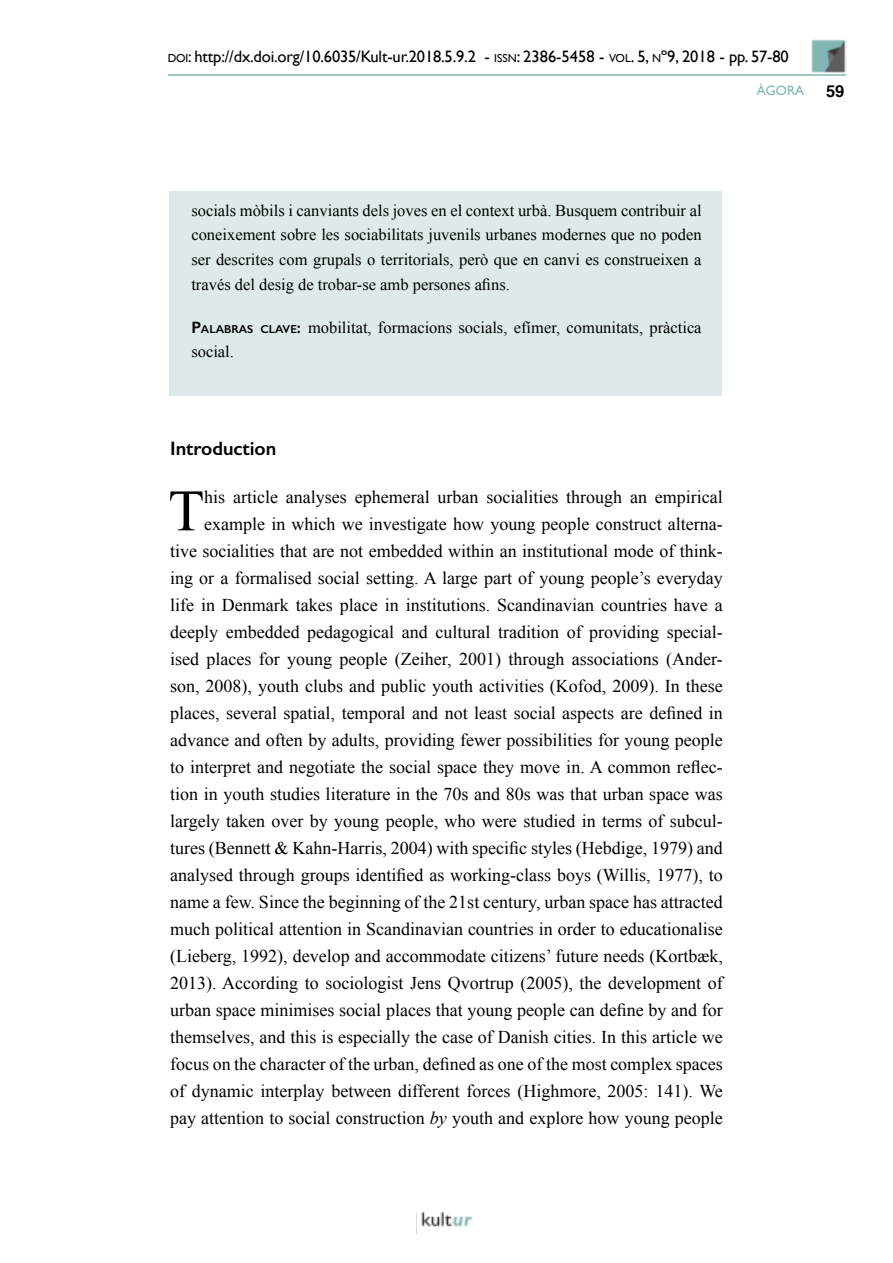
<style>
.page{position:relative;width:893px;height:1263px;background:#fff}
.page>*{position:absolute;margin:0;border:0;box-sizing:border-box;transform-origin:0 0}
._1r_párrafo_Cuerpo{font:58.8px "Times New Roman";color:#000}
.Título_3{font:600 19.5px "Gill Sans";color:#000}
._1r_párrafo_Cuerpo-2{font:18px/27px "Times New Roman";color:#000;text-align:right}
.Resumen_abstract{font:16.5px/24.8px "Times New Roman";color:#000;text-align:justify}
.t1{font:16.5px "Gill Sans";letter-spacing:-.01em;color:#000}
.t2{font:700 16.5px "Helvetica";color:#000}
.t3{font:13.5px "Gill Sans";color:#81b8b3}
.s1{font-size:11.55px}
.s2{font-style:inherit}
.s3{font-family:"Gill Sans";font-weight:600}
.s4{font-family:"Gill Sans";font-weight:600;font-size:11.55px}
.s5{font-style:italic}
</style>
<div class="page">
<img style="left:421px;top:1212px;width:52px;height:15px">
<img style="left:811px;top:39px;width:35px;height:34px">
<hr style="left:168px;top:74px;width:678px;height:2px;background:#81b8b3">
<div style="left:169px;top:191px;width:553px;height:204px;background:#dde9ea"></div>
<p class="t1" style="left:168px;top:47px;width:622px"><span class="s1">DOI</span>: http://dx.doi.org/10.6035/Kult-ur.2018.5.9.2 - <span class="s1">ISSN</span>: 2386-5458 - <span class="s1">VOL</span><span class="s2">. 5,</span> <span class="s1">N</span><span class="s2">º9, 2018 -</span> pp. <span class="s2">57-80</span></p>
<p class="t3" style="left:757px;top:83px;width:49px">ÀGORA</p>
<p class="t2" style="left:826px;top:77px;width:20px">59</p>
<p class="Resumen_abstract" style="left:191px;top:197px;width:512px">socials mòbils i canviants dels joves en el context urbà. Busquem contribuir al coneixement sobre les sociabilitats juvenils urbanes modernes que no poden ser descrites com grupals o territorials, però que en canvi es construeixen a través del desig de trobar-se amb persones afins.</p>
<p class="Resumen_abstract" style="left:191px;top:314px;width:512px"><span class="s3">P</span><span class="s4">ALABRAS CLAVE</span><span class="s3">:</span> mobilitat, formacions socials, efímer, comunitats, pràctica social.</p>
<p class="Título_3" style="left:170px;top:437px;width:108px">Introduction</p>
<p class="_1r_párrafo_Cuerpo" style="left:168px;top:471px;width:37px">T</p>
<p class="_1r_párrafo_Cuerpo-2" style="left:170px;top:484px;width:554px">his article analyses ephemeral urban socialities through an empirical example in which we investigate how young people construct alterna-<br>tive socialities that are not embedded within an institutional mode of think&shy;ing or a formalised social setting. A large part of young people’s everyday life in Denmark takes place in institutions. Scandinavian countries have a deeply embedded pedagogical and cultural tradition of providing special&shy;ised places for young people (Zeiher, 2001) through associations (Ander&shy;son, 2008), youth clubs and public youth activities (Kofod, 2009). In these places, several spatial, temporal and not least social aspects are defined in advance and often by adults, providing fewer possibilities for young people to interpret and negotiate the social space they move in. A common reflec&shy;tion in youth studies literature in the 70s and 80s was that urban space was largely taken over by young people, who were studied in terms of subcul&shy;tures (Bennett &amp; Kahn-Harris, 2004) with specific styles (Hebdige, 1979) and analysed through groups identified as working-class boys (Willis, 1977), to name a few. Since the beginning of the 21st century, urban space has attracted much political attention in Scandinavian countries in order to educationalise (Lieberg, 1992), develop and accommodate citizens’ future needs (Kortbæk, 2013). According to sociologist Jens Qvortrup (2005), the development of urban space minimises social places that young people can define by and for themselves, and this is especially the case of Danish cities. In this article we focus on the character of the urban, defined as one of the most complex spaces of dynamic interplay between different forces (Highmore, 2005: 141). We pay attention to social construction <span class="s5">by</span> youth and explore how young people</p>
</div>
